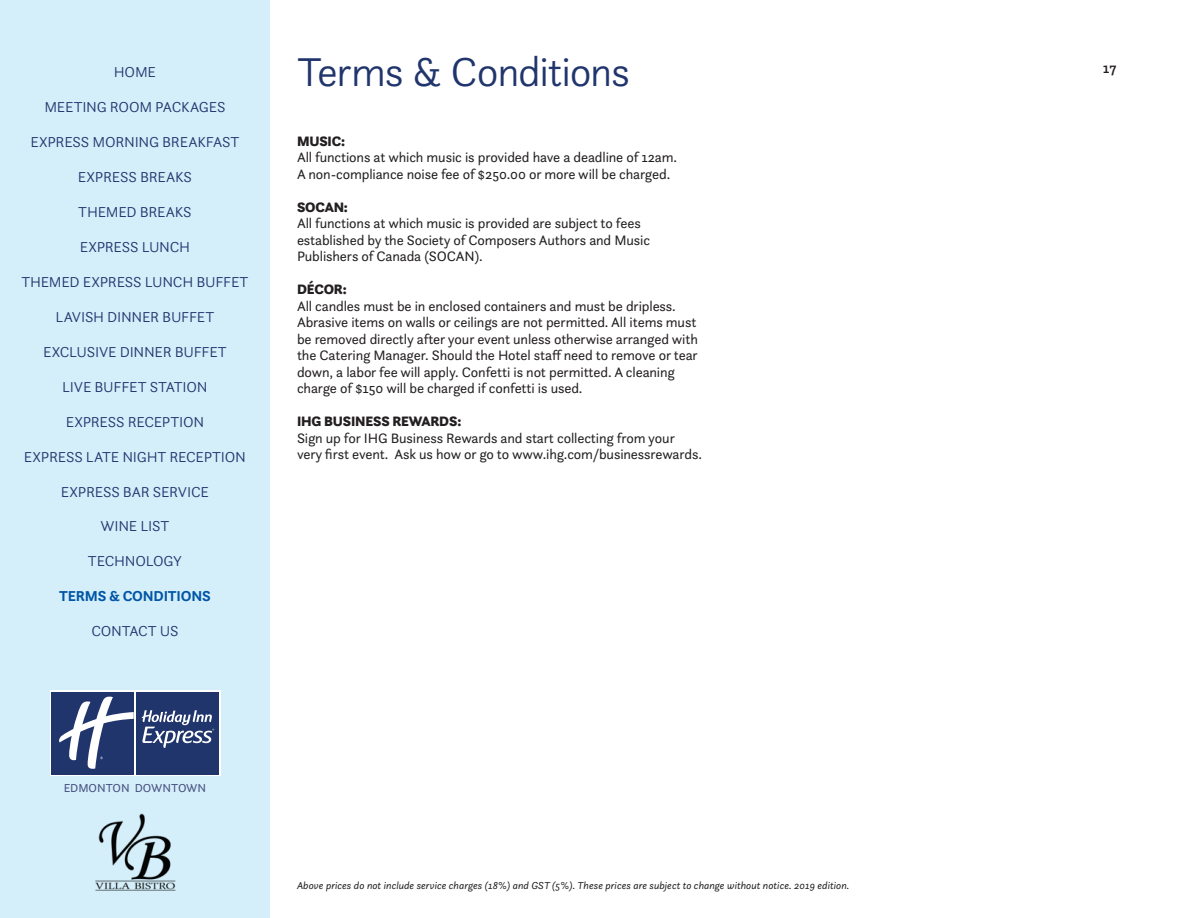
<style>
.page{position:relative;width:1188px;height:918px;background:#fff}
.page>*{position:absolute;margin:0;border:0;box-sizing:border-box;transform-origin:0 0}
.Section_Titles{font:300 42px "Questa Sans";letter-spacing:-.03em;color:#21356d}
.BUTTONS{font:300 15px "Questa Sans";letter-spacing:-.015em;color:#21356d}
.BUTTONS_selected{font:300 15px "Questa Sans";letter-spacing:-.015em;color:#21356d}
.BUTTONS_selected-2{font:700 15px "Questa Sans";letter-spacing:-.015em;color:#0155a5}
.t1{font:500 15px "Questa Sans";color:#231f20}
.Bodycopy{font:14.25px/16.5px "Questa Sans";letter-spacing:-.01em;color:#231f20}
.H1_Text_Title{font:900 14.25px "Questa Sans";letter-spacing:-.01em;color:#231f20}
.t2{font:12px "Questa Sans";letter-spacing:-.005em;color:#474f7f}
.t3{font:italic 10.5px "Questa Sans";color:#231f20}
</style>
<div class="page">
<div style="left:0;top:0;width:270px;height:918px;background:#d4effa"></div>
<svg style="left:50px;top:690px;width:170px;height:86px"></svg>
<div style="left:136px;top:692px;width:82px;height:82px;background:#21356d"></div>
<div style="left:51px;top:692px;width:83px;height:83px;background:#21356d"></div>
<svg style="left:142px;top:710px;width:72px;height:38px"></svg>
<svg style="left:59px;top:697px;width:75px;height:72px"></svg>
<img style="left:95px;top:813px;width:81px;height:78px">
<p class="BUTTONS" style="left:114px;top:62px;width:44px">HOME</p>
<p class="BUTTONS" style="left:44px;top:97px;width:183px">MEETING ROOM PACKAGES</p>
<p class="BUTTONS" style="left:30px;top:132px;width:211px">EXPRESS MORNING BREAKFAST</p>
<p class="BUTTONS" style="left:78px;top:167px;width:116px">EXPRESS BREAKS</p>
<p class="BUTTONS" style="left:78px;top:202px;width:115px">THEMED BREAKS</p>
<p class="BUTTONS" style="left:80px;top:237px;width:112px">EXPRESS LUNCH</p>
<p class="BUTTONS" style="left:21px;top:272px;width:229px">THEMED EXPRESS LUNCH BUFFET</p>
<p class="BUTTONS" style="left:56px;top:307px;width:160px">LAVISH DINNER BUFFET</p>
<p class="BUTTONS" style="left:43px;top:342px;width:185px">EXCLUSIVE DINNER BUFFET</p>
<p class="BUTTONS_selected" style="left:62px;top:377px;width:147px">LIVE BUFFET STATION</p>
<p class="BUTTONS" style="left:66px;top:412px;width:140px">EXPRESS RECEPTION</p>
<p class="BUTTONS" style="left:24px;top:447px;width:224px">EXPRESS LATE NIGHT RECEPTION</p>
<p class="BUTTONS" style="left:61px;top:482px;width:150px">EXPRESS BAR SERVICE</p>
<p class="BUTTONS" style="left:101px;top:517px;width:70px">WINE LIST</p>
<p class="BUTTONS" style="left:88px;top:552px;width:96px">TECHNOLOGY</p>
<p class="BUTTONS_selected-2" style="left:59px;top:587px;width:153px">TERMS &amp; CONDITIONS</p>
<p class="BUTTONS" style="left:91px;top:622px;width:89px">CONTACT US</p>
<p class="Section_Titles" style="left:297px;top:45px;width:335px">Terms &amp; Conditions</p>
<p class="H1_Text_Title" style="left:297px;top:132px;width:50px">MUSIC:</p>
<p class="Bodycopy" style="left:297px;top:149px;width:382px">All functions at which music is provided have a deadline of 12am.<br>A non-compliance noise fee of $250.00 or more will be charged.</p>
<p class="H1_Text_Title" style="left:297px;top:198px;width:53px">SOCAN:</p>
<p class="Bodycopy" style="left:297px;top:215px;width:355px">All functions at which music is provided are subject to fees established by the Society of Composers Authors and Music<br>Publishers of Canada (SOCAN).</p>
<p class="H1_Text_Title" style="left:297px;top:280px;width:51px">DÉCOR:</p>
<p class="Bodycopy" style="left:297px;top:297px;width:402px">All candles must be in enclosed containers and must be dripless.<br>Abrasive items on walls or ceilings are not permitted. All items must be removed directly after your event unless otherwise arranged with the Catering Manager. Should the Hotel staff need to remove or tear down, a labor fee will apply. Confetti is not permitted. A cleaning charge of $150 will be charged if confetti is used.</p>
<p class="H1_Text_Title" style="left:297px;top:412px;width:166px">IHG BUSINESS REWARDS:</p>
<p class="Bodycopy" style="left:297px;top:429px;width:406px">Sign up for IHG Business Rewards and start collecting from your very first event. Ask us how or go to www.ihg.com/businessrewards.</p>
<p class="t2" style="left:64px;top:780px;width:144px">EDMONTON DOWNTOWN</p>
<p class="t3" style="left:297px;top:879px;width:554px">Above prices do not include service charges (18%) and GST (5%). These prices are subject to change without notice. 2019 edition.</p>
<p class="t1" style="left:1103px;top:58px;width:15px">17</p>
</div>
